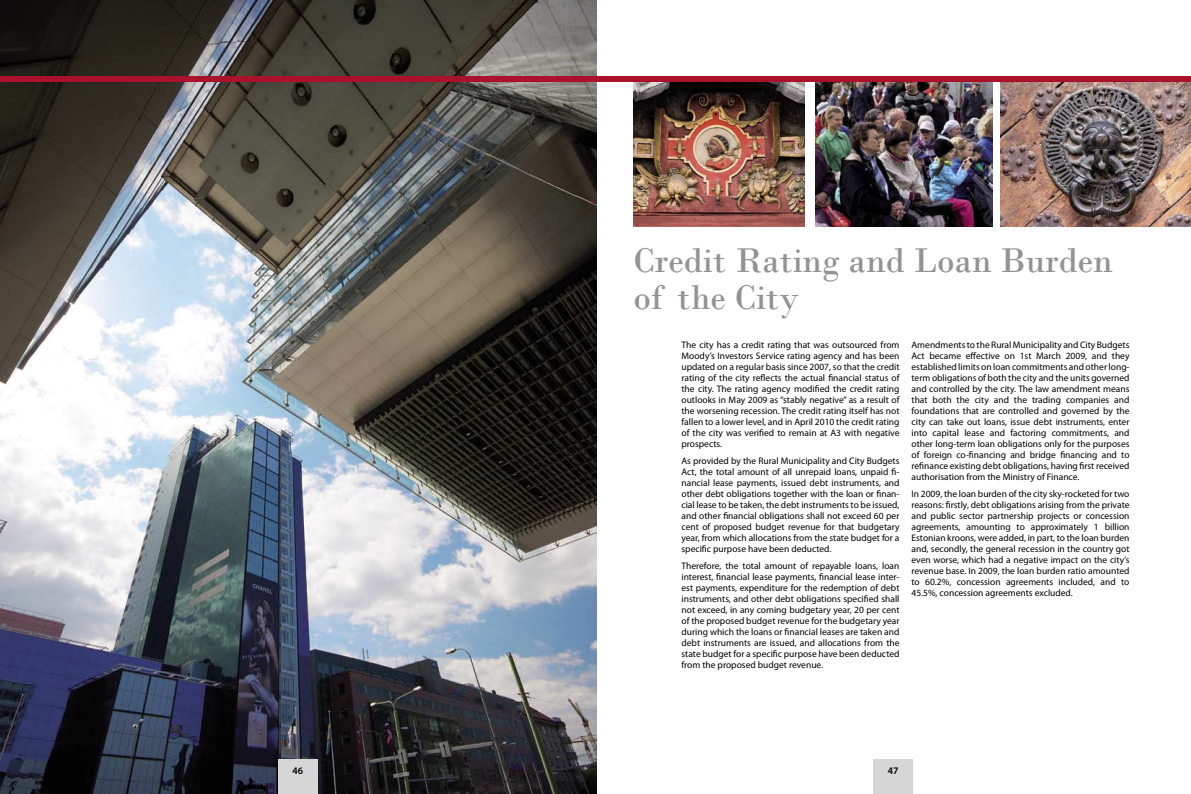
<style>
.page{position:relative;width:1191px;height:794px;background:#fff}
.page>*{position:absolute;margin:0;border:0;box-sizing:border-box;transform-origin:0 0}
.t1{font:36px/37px "Bodoni";color:#939393}
.t2{font:600 10px "Myriad Pro";color:#000}
.t3{font:9.5px/11px "Myriad Pro";color:#000;text-align:justify}
</style>
<div class="page">
<img style="left:0;top:0;width:596px;height:794px">
<img style="left:633px;top:82px;width:171px;height:145px">
<img style="left:1000px;top:82px;width:191px;height:145px">
<img style="left:815px;top:82px;width:177px;height:145px">
<div style="left:0;top:77px;width:595px;height:5px;background:#a9122a"></div>
<div style="left:595px;top:77px;width:596px;height:5px;background:#a9122a"></div>
<div style="left:278px;top:760px;width:40px;height:34px;background:#d6d6d6"></div>
<div style="left:873px;top:760px;width:40px;height:34px;background:#d6d6d6"></div>
<h1 class="t1" style="left:633px;top:242px;width:481px">Credit Rating and Loan Burden of the City</h1>
<p class="t3" style="left:681px;top:339px;width:219px">The city has a credit rating that was outsourced from Moody’s Investors Service rating agency and has been updated on a regular basis since 2007, so that the credit rating of the city reflects the actual financial status of the city. The rating agency modified the credit rating outlooks in May 2009 as “stably negative” as a result of the worsening recession. The credit rating itself has not fallen to a lower level, and in April 2010 the credit rating of the city was verified to remain at A3 with negative prospects.</p>
<p class="t3" style="left:681px;top:455px;width:219px">As provided by the Rural Municipality and City Budgets Act, the total amount of all unrepaid loans, unpaid fi&shy;nancial lease payments, issued debt instruments, and other debt obligations together with the loan or finan&shy;cial lease to be taken, the debt instruments to be issued, and other financial obligations shall not exceed 60 per cent of proposed budget revenue for that budgetary year, from which allocations from the state budget for a specific purpose have been deducted.</p>
<p class="t3" style="left:681px;top:559px;width:219px">Therefore, the total amount of repayable loans, loan interest, financial lease payments, financial lease inter&shy;est payments, expenditure for the redemption of debt instruments, and other debt obligations specified shall not exceed, in any coming budgetary year, 20 per cent of the proposed budget revenue for the budgetary year during which the loans or financial leases are taken and debt instruments are issued, and allocations from the state budget for a specific purpose have been deducted from the proposed budget revenue.</p>
<p class="t3" style="left:911px;top:339px;width:219px">Amendments to the Rural Municipality and City Budgets Act became effective on 1st March 2009, and they established limits on loan commitments and other long&shy;term obligations of both the city and the units governed and controlled by the city. The law amendment means that both the city and the trading companies and foundations that are controlled and governed by the city can take out loans, issue debt instruments, enter into capital lease and factoring commitments, and other long-term loan obligations only for the purposes of foreign co-financing and bridge financing and to refinance existing debt obligations, having first received authorisation from the Ministry of Finance.</p>
<p class="t3" style="left:911px;top:488px;width:219px">In 2009, the loan burden of the city sky-rocketed for two reasons: firstly, debt obligations arising from the private and public sector partnership projects or concession agreements, amounting to approximately 1 billion Estonian kroons, were added, in part, to the loan burden and, secondly, the general recession in the country got even worse, which had a negative impact on the city’s revenue base. In 2009, the loan burden ratio amounted to 60.2%, concession agreements included, and to 45.5%, concession agreements excluded.</p>
<p class="t2" style="left:292px;top:764px;width:12px">46</p>
<p class="t2" style="left:888px;top:764px;width:12px">47</p>
</div>
